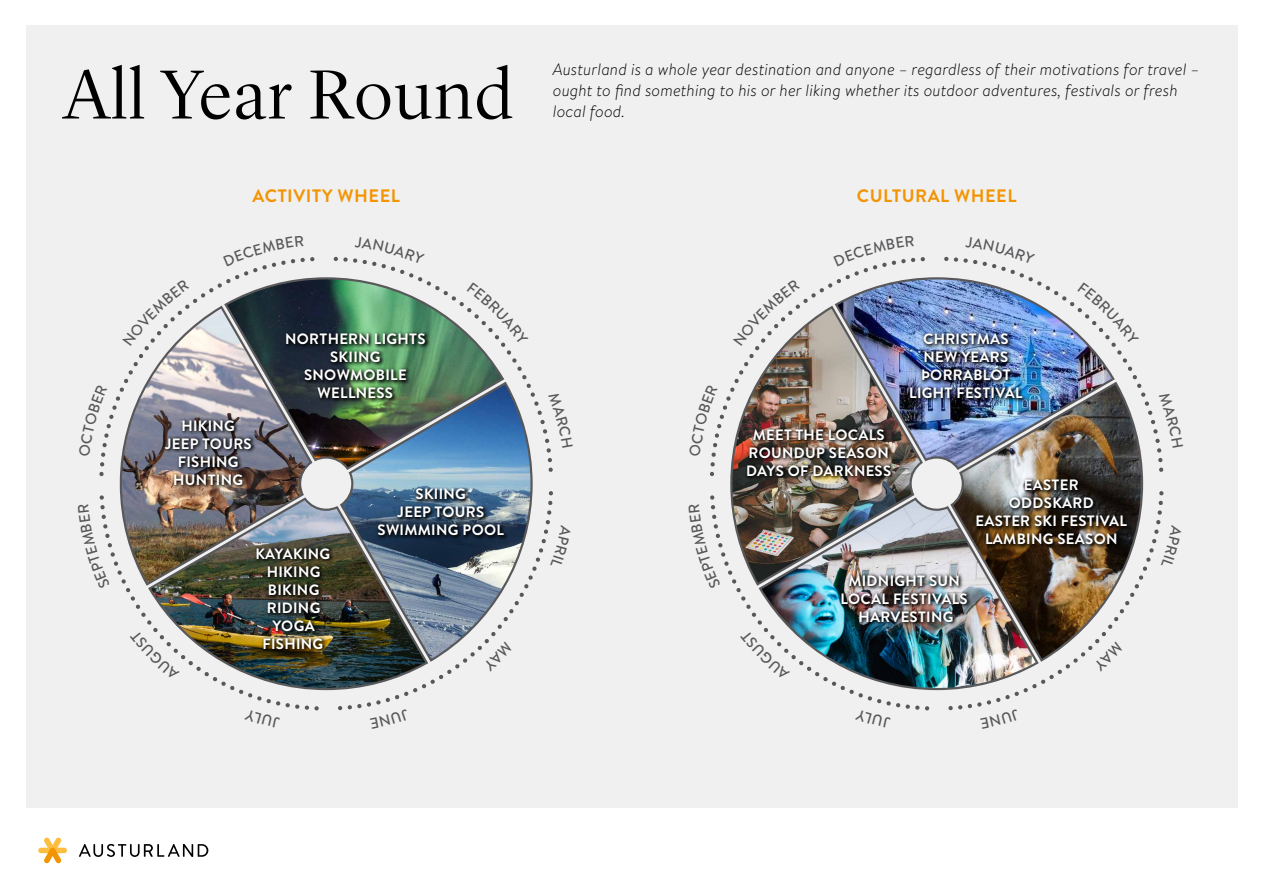
<style>
.page{position:relative;width:1263px;height:893px;background:#fff}
.page>*{position:absolute;margin:0;border:0;box-sizing:border-box;transform-origin:0 0}
.t1{font:300 72px "Lyon Display";letter-spacing:.025em;color:#000}
.t2{font:700 18px "Brandon Grotesque";letter-spacing:.03em;color:#f39503}
.t3{font:italic 300 16.5px/21px "Brandon Text";letter-spacing:.005em;color:#000}
.t4{font:700 15px/18px "Brandon Text";letter-spacing:.02em;color:#fff;text-align:center}
</style>
<div class="page">
<div style="left:26px;top:26px;width:1211px;height:782px;background:#f0f0f1"></div>
<svg style="left:338px;top:491px;width:215px;height:220px"></svg>
<svg style="left:99px;top:495px;width:220px;height:216px"></svg>
<svg style="left:99px;top:257px;width:216px;height:220px"></svg>
<svg style="left:333px;top:256px;width:220px;height:216px"></svg>
<svg style="left:223px;top:276px;width:283px;height:195px"></svg>
<img style="left:119px;top:304px;width:195px;height:283px">
<img style="left:338px;top:380px;width:196px;height:283px">
<img style="left:147px;top:496px;width:283px;height:195px">
<svg style="left:284px;top:330px;width:146px;height:74px;background:#34523f"></svg>
<img style="left:162px;top:417px;width:94px;height:73px">
<svg style="left:376px;top:486px;width:133px;height:55px;background:#354b5f"></svg>
<img style="left:254px;top:546px;width:81px;height:108px">
<svg style="left:948px;top:491px;width:216px;height:220px"></svg>
<svg style="left:710px;top:495px;width:220px;height:216px"></svg>
<svg style="left:710px;top:257px;width:215px;height:220px"></svg>
<svg style="left:944px;top:256px;width:220px;height:216px"></svg>
<img style="left:833px;top:276px;width:283px;height:195px">
<img style="left:729px;top:304px;width:195px;height:283px">
<img style="left:949px;top:380px;width:195px;height:283px">
<img style="left:757px;top:496px;width:283px;height:195px">
<img style="left:908px;top:330px;width:119px;height:74px">
<img style="left:745px;top:426px;width:150px;height:55px">
<img style="left:974px;top:476px;width:158px;height:74px">
<img style="left:839px;top:572px;width:133px;height:55px">
<svg style="left:38px;top:837px;width:29px;height:27px"></svg>
<svg style="left:79px;top:844px;width:129px;height:13px"></svg>
<svg style="left:355px;top:256px;width:70px;height:8px"></svg>
<svg style="left:245px;top:709px;width:35px;height:2px"></svg>
<svg style="left:550px;top:525px;width:3px;height:44px"></svg>
<svg style="left:99px;top:384px;width:8px;height:72px"></svg>
<svg style="left:467px;top:283px;width:62px;height:62px"></svg>
<svg style="left:130px;top:630px;width:50px;height:50px"></svg>
<svg style="left:483px;top:642px;width:30px;height:29px"></svg>
<svg style="left:123px;top:279px;width:66px;height:67px"></svg>
<svg style="left:548px;top:392px;width:5px;height:56px"></svg>
<svg style="left:370px;top:708px;width:40px;height:3px"></svg>
<svg style="left:223px;top:257px;width:81px;height:9px"></svg>
<svg style="left:99px;top:504px;width:11px;height:85px"></svg>
<svg style="left:965px;top:256px;width:70px;height:8px"></svg>
<svg style="left:855px;top:709px;width:36px;height:2px"></svg>
<svg style="left:1161px;top:525px;width:3px;height:44px"></svg>
<svg style="left:710px;top:384px;width:8px;height:72px"></svg>
<svg style="left:1077px;top:283px;width:62px;height:62px"></svg>
<svg style="left:740px;top:630px;width:50px;height:50px"></svg>
<svg style="left:1094px;top:642px;width:29px;height:29px"></svg>
<svg style="left:733px;top:279px;width:67px;height:67px"></svg>
<svg style="left:1159px;top:392px;width:5px;height:56px"></svg>
<svg style="left:980px;top:708px;width:40px;height:3px"></svg>
<svg style="left:834px;top:257px;width:80px;height:9px"></svg>
<svg style="left:710px;top:504px;width:11px;height:85px"></svg>
<h1 class="t1" style="left:64px;top:42px;width:451px">All Year Round</h1>
<p class="t2" style="left:252px;top:183px;width:149px">ACTIVITY WHEEL</p>
<p class="t3" style="left:553px;top:59px;width:648px">Austurland is a whole year destination and anyone – regardless of their motivations for travel – ought to find something to his or her liking whether its outdoor adventures, festivals or fresh local food.</p>
<p class="t2" style="left:857px;top:183px;width:161px">CULTURAL WHEEL</p>
<p class="t4" style="left:165px;top:416px;width:89px">HIKING<br>JEEP TOURS<br>FISHING<br>HUNTING</p>
<p class="t4" style="left:285px;top:330px;width:142px">NORTHERN LIGHTS<br>SKIING<br>SNOWMOBILE<br>WELLNESS</p>
<p class="t4" style="left:378px;top:485px;width:128px">SKIING<br>JEEP TOURS<br>SWIMMING POOL</p>
<p class="t4" style="left:255px;top:544px;width:77px">KAYAKING<br>HIKING<br>BIKING<br>RIDING<br>YOGA<br>FISHING</p>
<p class="t4" style="left:746px;top:425px;width:146px">MEET THE LOCALS<br>ROUNDUP SEASON<br>DAYS OF DARKNESS</p>
<p class="t4" style="left:909px;top:330px;width:115px">CHRISTMAS<br>NEW YEARS<br>ÞORRABLÓT<br>LIGHT FESTIVAL</p>
<p class="t4" style="left:975px;top:476px;width:153px">EASTER<br>ODDSKARD<br>EASTER SKI FESTIVAL<br>LAMBING SEASON</p>
<p class="t4" style="left:840px;top:571px;width:129px">MIDNIGHT SUN<br>LOCAL FESTIVALS<br>HARVESTING</p>
</div>
